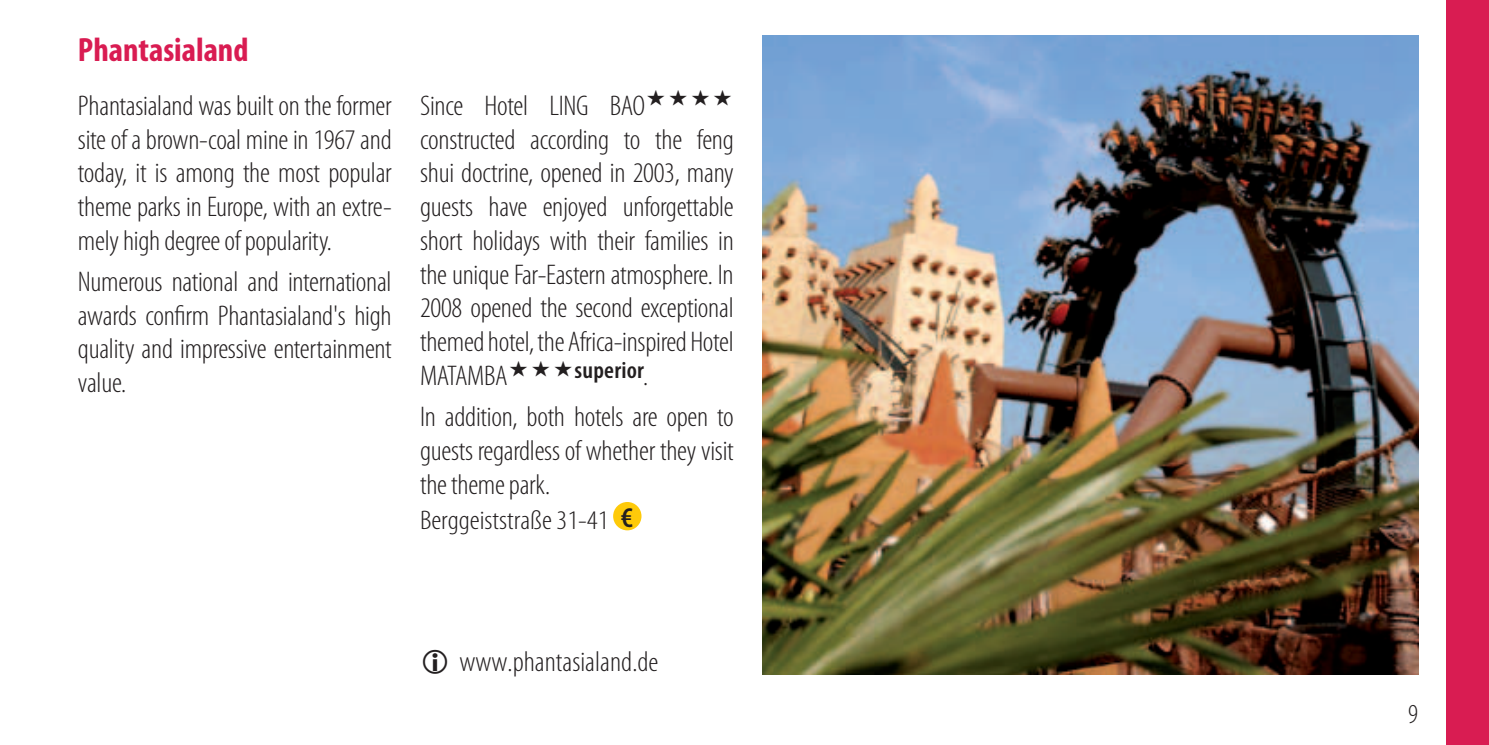
<style>
.page{position:relative;width:1489px;height:745px;background:#fff}
.page>*{position:absolute;margin:0;border:0;box-sizing:border-box;transform-origin:0 0}
.t1{font:700 condensed 33.75px "Myriad Pro";color:#d91c52}
.t2{font:300 condensed 28.5px/33.8px "Myriad Pro";letter-spacing:-.01em;color:#231f20;text-align:justify;scale:1.05 1}
.t3{font:300 condensed 27.5px "Myriad Pro";color:#231f20}
.t4{font:300 condensed 27px "Myriad Pro";color:#231f20;scale:1.11 1}
.t5{font:600 condensed 23.75px "Myriad Pro";letter-spacing:.01em;color:#231f20;scale:1.05 1}
.s1{font-weight:300;font-size:28.5px}
.s2{font-weight:600;font-size:28.5px}
.s3{font-size:27px}
</style>
<div class="page">
<div style="left:1446px;top:0;width:42px;height:744px;background:#d91c52"></div>
<img style="left:762px;top:35px;width:655px;height:638px">
<div style="left:613px;top:501px;width:28px;height:29px;background:#feca0a;border-radius:50%"></div>
<p class="t1" style="left:78px;top:28px;width:172px">Phantasialand</p>
<p class="t2" style="left:78px;top:88px;width:300px">Phantasialand was built on the former site of a brown-coal mine in 1967 and today, it is among the most popular theme parks in Europe, with an extre&shy;mely high degree of popularity.</p>
<p class="t2" style="left:78px;top:264px;width:300px">Numerous national and international awards confirm Phantasialand's high quality and impressive entertainment value.</p>
<p class="t2" style="left:420px;top:88px;width:300px;text-align:left">Since Hotel LING BAO constructed according to the feng shui doctrine, opened in 2003, many guests have enjoyed unforgettable short holidays with their families in the unique Far-Eastern atmosphere. In<br>2008 opened the second exceptional themed hotel, the Africa-inspired Hotel<br>MATAMBA</p>
<p class="t5" style="left:574px;top:355px;width:72px">superior<span class="s1">.</span></p>
<p class="t2" style="left:420px;top:399px;width:300px">In addition, both hotels are open to guests regardless of whether they visit the theme park.</p>
<p class="t4" style="left:420px;top:503px;width:193px">Berggeiststraße 31-41 <span class="s2">€</span></p>
<p class="t2" style="left:459px;top:644px;width:191px">www.phantasialand.d<span class="s3">e</span></p>
<p class="t3" style="left:1407px;top:697px;width:11px">9</p>
</div>
